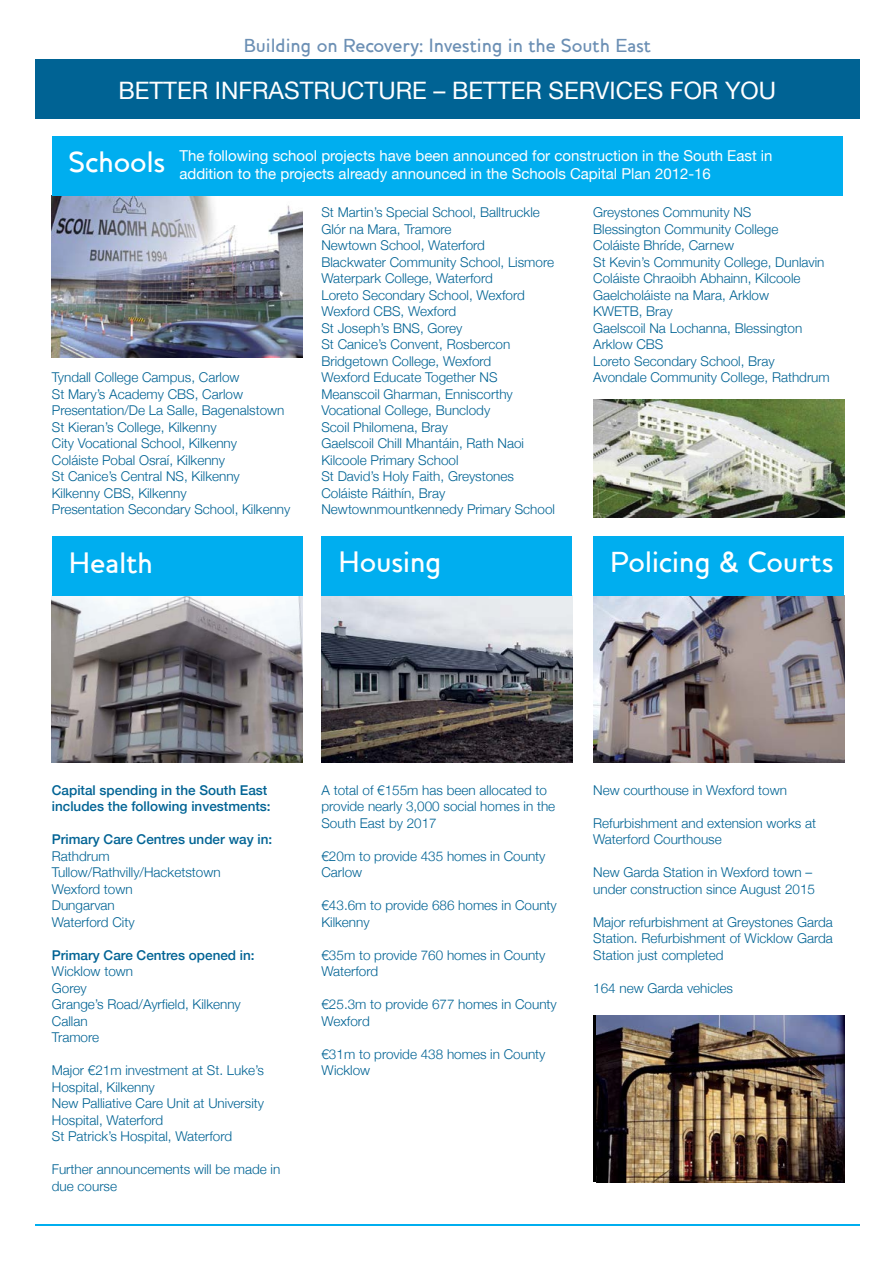
<style>
.page{position:relative;width:893px;height:1263px;background:#fff}
.page>*{position:absolute;margin:0;border:0;box-sizing:border-box;transform-origin:0 0}
.t1{font:500 30px "Houschka";letter-spacing:-.005em;color:#fff}
.t2{font:24px "Helvetica Neue";color:#fff}
.t3{font:500 19.5px "Houschka";color:#6b8fb4}
.t4{font:15px/18px "Helvetica Neue";color:#fff}
.t5{font:300 13.5px/16.5px "Helvetica Neue";color:#006394}
.t6{font:500 13.5px/16.5px "Helvetica Neue";color:#006394}
.s1{font-family:"Houschka";font-weight:500;font-size:30px}
</style>
<div class="page">
<div style="left:35px;top:60px;width:825px;height:59px;background:#006394"></div>
<img style="left:593px;top:400px;width:251px;height:117px">
<img style="left:52px;top:196px;width:251px;height:161px">
<div style="left:52px;top:136px;width:791px;height:60px;background:#00aeef"></div>
<img style="left:52px;top:595px;width:251px;height:167px">
<div style="left:52px;top:536px;width:251px;height:59px;background:#00aeef"></div>
<img style="left:321px;top:595px;width:251px;height:167px">
<div style="left:321px;top:536px;width:251px;height:59px;background:#00aeef"></div>
<hr style="left:35px;top:1225px;width:825px;height:1px;background:#00aeef">
<img style="left:593px;top:595px;width:251px;height:167px">
<div style="left:593px;top:536px;width:251px;height:59px;background:#00aeef"></div>
<img style="left:596px;top:1015px;width:248px;height:167px">
<h3 class="t3" style="left:244px;top:34px;width:409px">Building on Recovery: Investing in the South East</h3>
<h2 class="t2" style="left:118px;top:73px;width:659px">BETTER INFRASTRUCTURE – BETTER SERVICES FOR YOU</h2>
<p class="t4" style="left:179px;top:147px;width:595px;text-indent:-111px"><span class="s1">Schools</span> The following school projects have been announced for construction in the South East in addition to the projects already announced in the Schools Capital Plan 2012-16</p>
<p class="t5" style="left:52px;top:368px;width:240px">Tyndall College Campus, Carlow<br>St Mary’s Academy CBS, Carlow Presentation/De La Salle, Bagenalstown St Kieran’s College, Kilkenny<br>City Vocational School, Kilkenny<br>Coláiste Pobal Osraí, Kilkenny<br>St Canice’s Central NS, Kilkenny Kilkenny CBS, Kilkenny<br>Presentation Secondary School, Kilkenny</p>
<h1 class="t1" style="left:69px;top:545px;width:86px">Health</h1>
<p class="t5" style="left:321px;top:203px;width:235px">St Martin’s Special School, Balltruckle<br>Glór na Mara, Tramore<br>Newtown School, Waterford<br>Blackwater Community School, Lismore<br>Waterpark College, Waterford<br>Loreto Secondary School, Wexford<br>Wexford CBS, Wexford<br>St Joseph’s BNS, Gorey<br>St Canice’s Convent, Rosbercon<br>Bridgetown College, Wexford<br>Wexford Educate Together NS<br>Meanscoil Gharman, Enniscorthy<br>Vocational College, Bunclody<br>Scoil Philomena, Bray<br>Gaelscoil Chill Mhantáin, Rath Naoi<br>Kilcoole Primary School<br>St David’s Holy Faith, Greystones<br>Coláiste Ráithín, Bray<br>Newtownmountkennedy Primary School</p>
<h1 class="t1" style="left:338px;top:544px;width:105px">Housing</h1>
<p class="t5" style="left:593px;top:203px;width:238px">Greystones Community NS<br>Blessington Community College<br>Coláiste Bhríde, Carnew<br>St Kevin’s Community College, Dunlavin<br>Coláiste Chraoibh Abhainn, Kilcoole<br>Gaelcholáiste na Mara, Arklow<br>KWETB, Bray<br>Gaelscoil Na Lochanna, Blessington<br>Arklow CBS<br>Loreto Secondary School, Bray<br>Avondale Community College, Rathdrum</p>
<h1 class="t1" style="left:610px;top:544px;width:225px">Policing &amp; Courts</h1>
<p class="t6" style="left:52px;top:780px;width:220px">Capital spending in the South East includes the following investments:</p>
<p class="t6" style="left:52px;top:830px;width:222px">Primary Care Centres under way in:</p>
<p class="t5" style="left:52px;top:846px;width:170px">Rathdrum<br>Tullow/Rathvilly/Hacketstown<br>Wexford town<br>Dungarvan<br>Waterford City</p>
<p class="t6" style="left:52px;top:945px;width:204px">Primary Care Centres opened in:</p>
<p class="t5" style="left:52px;top:962px;width:191px">Wicklow town<br>Gorey<br>Grange’s Road/Ayrfield, Kilkenny<br>Callan<br>Tramore</p>
<p class="t5" style="left:52px;top:1061px;width:214px">Major €21m investment at St. Luke’s<br>Hospital, Kilkenny<br>New Palliative Care Unit at University<br>Hospital, Waterford<br>St Patrick’s Hospital, Waterford</p>
<p class="t5" style="left:52px;top:1160px;width:230px">Further announcements will be made in due course</p>
<p class="t5" style="left:321px;top:780px;width:235px">A total of €155m has been allocated to provide nearly 3,000 social homes in the<br>South East by 2017</p>
<p class="t5" style="left:321px;top:846px;width:226px">€20m to provide 435 homes in County<br>Carlow</p>
<p class="t5" style="left:321px;top:896px;width:237px">€43.6m to provide 686 homes in County<br>Kilkenny</p>
<p class="t5" style="left:321px;top:945px;width:226px">€35m to provide 760 homes in County<br>Waterford</p>
<p class="t5" style="left:321px;top:995px;width:237px">€25.3m to provide 677 homes in County<br>Wexford</p>
<p class="t5" style="left:321px;top:1044px;width:226px">€31m to provide 438 homes in County<br>Wicklow</p>
<p class="t5" style="left:593px;top:780px;width:195px">New courthouse in Wexford town</p>
<p class="t5" style="left:593px;top:813px;width:225px">Refurbishment and extension works at<br>Waterford Courthouse</p>
<p class="t5" style="left:593px;top:863px;width:223px">New Garda Station in Wexford town – under construction since August 2015</p>
<p class="t5" style="left:593px;top:912px;width:241px;text-align:justify">Major refurbishment at Greystones Garda Station. Refurbishment of Wicklow Garda Station just completed</p>
<p class="t5" style="left:593px;top:978px;width:141px">164 new Garda vehicles</p>
</div>
